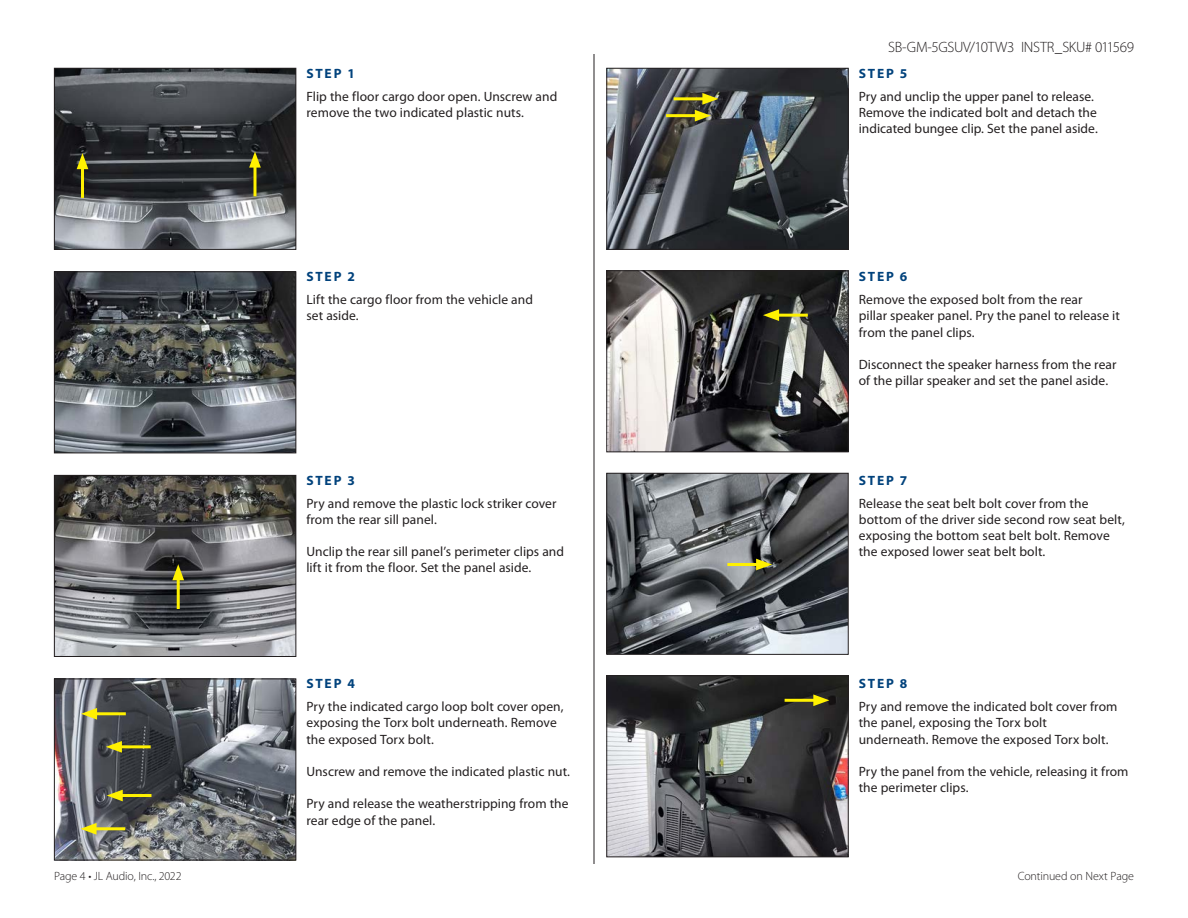
<style>
.page{position:relative;width:1188px;height:918px;background:#fff}
.page>*{position:absolute;margin:0;border:0;box-sizing:border-box;transform-origin:0 0}
.Page_Footer{font:300 15px "Myriad Pro";letter-spacing:-.025em;color:#231f20}
.t1{font:13.5px/16.2px "Myriad Pro";letter-spacing:.005em;color:#231f20}
.Bold_Step{font:700 13.5px "Myriad Pro";letter-spacing:.125em;color:#01427c}
.Page_Footer-2{font:300 12px "Myriad Pro";letter-spacing:-.01em;color:#231f20}
</style>
<div class="page">
<hr style="left:594px;top:54px;width:1px;height:810px;background:#231f20">
<img style="left:608px;top:677px;width:239px;height:178px">
<div style="left:606px;top:675px;width:243px;height:182px;border:1px solid #231f20"></div>
<img style="left:608px;top:475px;width:239px;height:178px">
<div style="left:606px;top:473px;width:243px;height:182px;border:1px solid #231f20"></div>
<img style="left:608px;top:272px;width:239px;height:178px">
<div style="left:606px;top:270px;width:243px;height:182px;border:1px solid #231f20"></div>
<img style="left:608px;top:70px;width:239px;height:178px">
<div style="left:606px;top:68px;width:243px;height:182px;border:1px solid #231f20"></div>
<img style="left:56px;top:70px;width:238px;height:178px">
<div style="left:54px;top:68px;width:242px;height:182px;border:1px solid #231f20"></div>
<img style="left:56px;top:273px;width:238px;height:178px">
<div style="left:54px;top:271px;width:242px;height:182px;border:1px solid #231f20"></div>
<img style="left:56px;top:477px;width:238px;height:178px">
<div style="left:54px;top:475px;width:242px;height:182px;border:1px solid #231f20"></div>
<img style="left:56px;top:681px;width:238px;height:177px">
<div style="left:54px;top:679px;width:242px;height:181px;border:1px solid #231f20"></div>
<hr style="left:254px;top:162px;width:2px;height:34px;background:#fff101">
<svg style="left:249px;top:152px;width:12px;height:16px"></svg>
<hr style="left:81px;top:163px;width:3px;height:35px;background:#fff101">
<svg style="left:77px;top:153px;width:11px;height:16px"></svg>
<hr style="left:177px;top:575px;width:3px;height:34px;background:#fff101">
<svg style="left:172px;top:564px;width:12px;height:16px"></svg>
<hr style="left:117px;top:794px;width:35px;height:3px;background:#fff101">
<svg style="left:107px;top:790px;width:16px;height:11px"></svg>
<hr style="left:116px;top:745px;width:35px;height:3px;background:#fff101">
<svg style="left:106px;top:741px;width:16px;height:12px"></svg>
<hr style="left:91px;top:712px;width:35px;height:3px;background:#fff101">
<svg style="left:81px;top:708px;width:16px;height:12px"></svg>
<hr style="left:91px;top:827px;width:34px;height:3px;background:#fff101">
<svg style="left:80px;top:823px;width:17px;height:12px"></svg>
<hr style="left:674px;top:97px;width:34px;height:3px;background:#fff101">
<hr style="left:666px;top:114px;width:35px;height:3px;background:#fff101">
<svg style="left:695px;top:93px;width:23px;height:29px"></svg>
<hr style="left:773px;top:314px;width:35px;height:3px;background:#fff101">
<svg style="left:763px;top:309px;width:16px;height:12px"></svg>
<hr style="left:727px;top:563px;width:35px;height:3px;background:#fff101">
<svg style="left:756px;top:559px;width:16px;height:11px"></svg>
<hr style="left:785px;top:699px;width:34px;height:3px;background:#fff101">
<svg style="left:813px;top:694px;width:16px;height:12px"></svg>
<p class="Bold_Step" style="left:307px;top:64px;width:50px">STEP 1</p>
<p class="t1" style="left:306px;top:88px;width:252px">Flip the floor cargo door open. Unscrew and remove the two indicated plastic nuts.</p>
<p class="Bold_Step" style="left:307px;top:268px;width:50px">STEP 2</p>
<p class="t1" style="left:306px;top:291px;width:228px">Lift the cargo floor from the vehicle and</p>
<p class="t1" style="left:306px;top:307px;width:54px">set aside.</p>
<p class="Bold_Step" style="left:307px;top:471px;width:50px">STEP 3</p>
<p class="t1" style="left:306px;top:495px;width:252px">Pry and remove the plastic lock striker cover from the rear sill panel.</p>
<p class="t1" style="left:306px;top:543px;width:259px">Unclip the rear sill panel’s perimeter clips and lift it from the floor. Set the panel aside.</p>
<p class="Bold_Step" style="left:307px;top:675px;width:50px">STEP 4</p>
<p class="t1" style="left:306px;top:698px;width:259px">Pry the indicated cargo loop bolt cover open, exposing the Torx bolt underneath. Remove the exposed Torx bolt.</p>
<p class="t1" style="left:306px;top:763px;width:265px">Unscrew and remove the indicated plastic nut.</p>
<p class="t1" style="left:306px;top:796px;width:264px">Pry and release the weatherstripping from the rear edge of the panel.</p>
<p class="Page_Footer" style="left:888px;top:38px;width:247px">SB-GM-5GSUV/10TW3 INSTR_SKU# 011569</p>
<p class="Bold_Step" style="left:859px;top:64px;width:50px">STEP 5</p>
<p class="t1" style="left:859px;top:88px;width:237px">Pry and unclip the upper panel to release.</p>
<p class="t1" style="left:859px;top:104px;width:241px">Remove the indicated bolt and detach the indicated bungee clip. Set the panel aside.</p>
<p class="Bold_Step" style="left:859px;top:268px;width:50px">STEP 6</p>
<p class="t1" style="left:859px;top:291px;width:225px">Remove the exposed bolt from the rear</p>
<p class="t1" style="left:859px;top:307px;width:263px">pillar speaker panel. Pry the panel to release it from the panel clips.</p>
<p class="t1" style="left:859px;top:356px;width:259px">Disconnect the speaker harness from the rear of the pillar speaker and set the panel aside.</p>
<p class="Bold_Step" style="left:859px;top:471px;width:50px">STEP 7</p>
<p class="t1" style="left:859px;top:495px;width:231px">Release the seat belt bolt cover from the</p>
<p class="t1" style="left:859px;top:511px;width:268px">bottom of the driver side second row seat belt,</p>
<p class="t1" style="left:859px;top:527px;width:252px">exposing the bottom seat belt bolt. Remove the exposed lower seat belt bolt.</p>
<p class="Bold_Step" style="left:859px;top:675px;width:50px">STEP 8</p>
<p class="t1" style="left:859px;top:698px;width:260px">Pry and remove the indicated bolt cover from the panel, exposing the Torx bolt underneath. Remove the exposed Torx bolt.</p>
<p class="t1" style="left:859px;top:763px;width:271px">Pry the panel from the vehicle, releasing it from the perimeter clips.</p>
<p class="Page_Footer-2" style="left:54px;top:869px;width:129px">Page 4 • JL Audio, Inc., 2022</p>
<p class="Page_Footer-2" style="left:1018px;top:869px;width:118px">Continued on Next Page</p>
</div>
